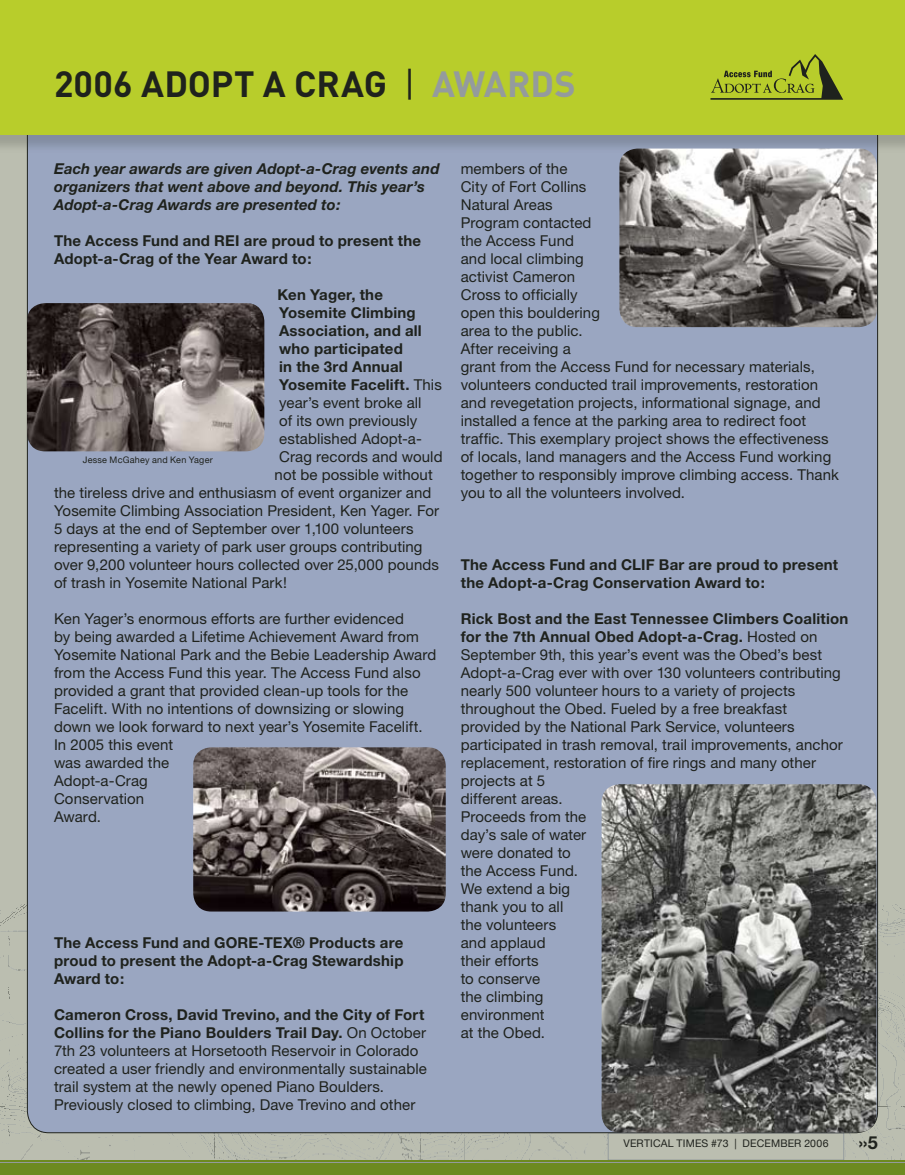
<style>
.page{position:relative;width:905px;height:1175px;background:#fff}
.page>*{position:absolute;margin:0;border:0;box-sizing:border-box;transform-origin:0 0}
.t1{font:700 36px "DIN";color:#1f221d}
.t2{font:700 18px "Helvetica Neue";color:#1f221d}
.t3{font:15px/18px "Helvetica Neue";letter-spacing:.005em;color:#1f221d}
.t4{font:700 15px/18px "Helvetica Neue";letter-spacing:.015em;color:#1f221d}
.t5{font:italic 700 15px/18px "Helvetica Neue";letter-spacing:.005em;color:#1f221d}
.t6{font:10.5px "Helvetica Neue";letter-spacing:.015em;color:#1f221d}
.t7{font:9px "Helvetica Neue";letter-spacing:.025em;color:#1f221d}
.s1{font-weight:400}
.s2{color:#949b9d}
.s3{font-weight:700}
</style>
<div class="page">
<div style="left:0;top:0;width:904px;height:1174px;background:#bbbeb0"></div>
<div style="left:608px;top:1132px;width:236px;height:28px;border:1px solid #949b9d"></div>
<div style="left:27px;top:107px;width:850px;height:1025px;background:#9aa6c1;border-radius:22px"></div>
<div style="left:0;top:0;width:904px;height:155px;background:#1f221d;opacity:.2"></div>
<div style="left:0;top:0;width:904px;height:135px;background:#b8cd2b"></div>
<svg style="left:0;top:1160px;width:904px;height:14px"></svg>
<svg style="left:710px;top:54px;width:133px;height:46px"></svg>
<img style="left:27px;top:303px;width:237px;height:148px;border-radius:18px">
<img style="left:602px;top:784px;width:274px;height:348px;border-radius:18px">
<img style="left:193px;top:747px;width:252px;height:164px;border-radius:18px">
<img style="left:619px;top:148px;width:257px;height:179px;border-radius:18px">
<h1 class="t1" style="left:54px;top:61px;width:523px">2006 ADOPT A CRAG <span class="s1">|</span> <span class="s2">AWARDS</span></h1>
<p class="t5" style="left:54px;top:159px;width:387px">Each year awards are given Adopt-a-Crag events and organizers that went above and beyond. This year’s<br>Adopt-a-Crag Awards are presented to:</p>
<p class="t4" style="left:54px;top:231px;width:368px">The Access Fund and RE I are proud to present the<br>Adopt-a-Crag of the Year Award to:</p>
<p class="t4" style="left:278px;top:285px;width:107px">Ken Yager, the</p>
<p class="t4" style="left:279px;top:303px;width:138px">Yosemite Climbing</p>
<p class="t4" style="left:279px;top:321px;width:144px">Association, and all</p>
<p class="t4" style="left:279px;top:339px;width:125px">who participated</p>
<p class="t4" style="left:279px;top:357px;width:125px">in the 3rd Annual</p>
<p class="t4" style="left:279px;top:375px;width:164px">Yosemite Facelift. <span class="s1">This</span></p>
<p class="t3" style="left:279px;top:393px;width:144px">year’s event broke all</p>
<p class="t3" style="left:279px;top:411px;width:140px">of its own previously</p>
<p class="t3" style="left:279px;top:429px;width:144px">established Adopt-a-</p>
<p class="t3" style="left:279px;top:447px;width:165px">Crag records and would</p>
<p class="t3" style="left:274px;top:465px;width:160px">not be possible without</p>
<p class="t3" style="left:54px;top:483px;width:379px">the tireless drive and enthusiasm of event organizer and</p>
<p class="t3" style="left:54px;top:501px;width:386px">Yosemite Climbing Association President, Ken Yager. For</p>
<p class="t3" style="left:54px;top:519px;width:361px">5 days at the end of September over 1,100 volunteers</p>
<p class="t3" style="left:54px;top:537px;width:370px">representing a variety of park user groups contributing</p>
<p class="t3" style="left:54px;top:555px;width:386px">over 9,200 volunteer hours collected over 25,000 pounds</p>
<p class="t3" style="left:54px;top:573px;width:234px">of trash in Yosemite National Park!</p>
<p class="t3" style="left:54px;top:609px;width:384px">Ken Yager’s enormous efforts are further evidenced<br>by being awarded a Lifetime Achievement Award from Yosemite National Park and the Bebie Leadership Award from the Access Fund this year. The Access Fund also provided a grant that provided clean-up tools for the Facelift. With no intentions of downsizing or slowing down we look forward to next year’s Yosemite Facelift.<br>In 2005 this event<br>was awarded the<br>Adopt-a-Crag<br>Conservation<br>Award.</p>
<p class="t7" style="left:83px;top:455px;width:131px">Jesse McGahey and Ken Yager</p>
<p class="t4" style="left:54px;top:933px;width:351px;text-align:justify">The Access Fund and GORE-TEX® Products are proud to present the Adopt-a-Crag Stewardship Award to:</p>
<p class="t3" style="left:54px;top:1005px;width:374px"><span class="s3">Cameron Cross, David Trevino, and the City of Fort Collins for the Piano Boulders Trail Day.</span> On October 7th 23 volunteers at Horsetooth Reservoir in Colorado created a user friendly and environmentally sustainable trail system at the newly opened Piano Boulders.<br>Previously closed to climbing, Dave Trevino and other</p>
<p class="t3" style="left:460px;top:159px;width:380px">members of the<br>City of Fort Collins<br>Natural Areas<br>Program contacted<br>the Access Fund<br>and local climbing<br>activist Cameron<br>Cross to officially<br>open this bouldering<br>area to the public.<br>After receiving a<br>grant from the Access Fund for necessary materials, volunteers conducted trail improvements, restoration and revegetation projects, informational signage, and installed a fence at the parking area to redirect foot traffic. This exemplary project shows the effectiveness of locals, land managers and the Access Fund working together to responsibly improve climbing access. Thank you to all the volunteers involved.</p>
<p class="t4" style="left:460px;top:555px;width:379px">The Access Fund and CLIF Bar are proud to present the Adopt-a-Crag Conservation Award to:</p>
<p class="t3" style="left:460px;top:609px;width:389px"><span class="s3">Rick Bost and the East Tennessee Climbers Coalition for the 7th Annual Obed Adopt-a-Crag.</span> Hosted on<br>September 9th, this year’s event was the Obed’s best<br>Adopt-a-Crag ever with over 130 volunteers contributing nearly 500 volunteer hours to a variety of projects throughout the Obed. Fueled by a free breakfast provided by the National Park Service, volunteers participated in trash removal, trail improvements, anchor replacement, restoration of fire rings and many other projects at 5<br>different areas.<br>Proceeds from the<br>day’s sale of water<br>were donated to<br>the Access Fund.<br>We extend a big<br>thank you to all<br>the volunteers<br>and applaud<br>their efforts<br>to conserve<br>the climbing<br>environment<br>at the Obed.</p>
<p class="t6" style="left:623px;top:1137px;width:206px">VERTICAL TIMES #73 | DECEMBER 2006</p>
<p class="t2" style="left:858px;top:1131px;width:10px">››</p>
</div>
